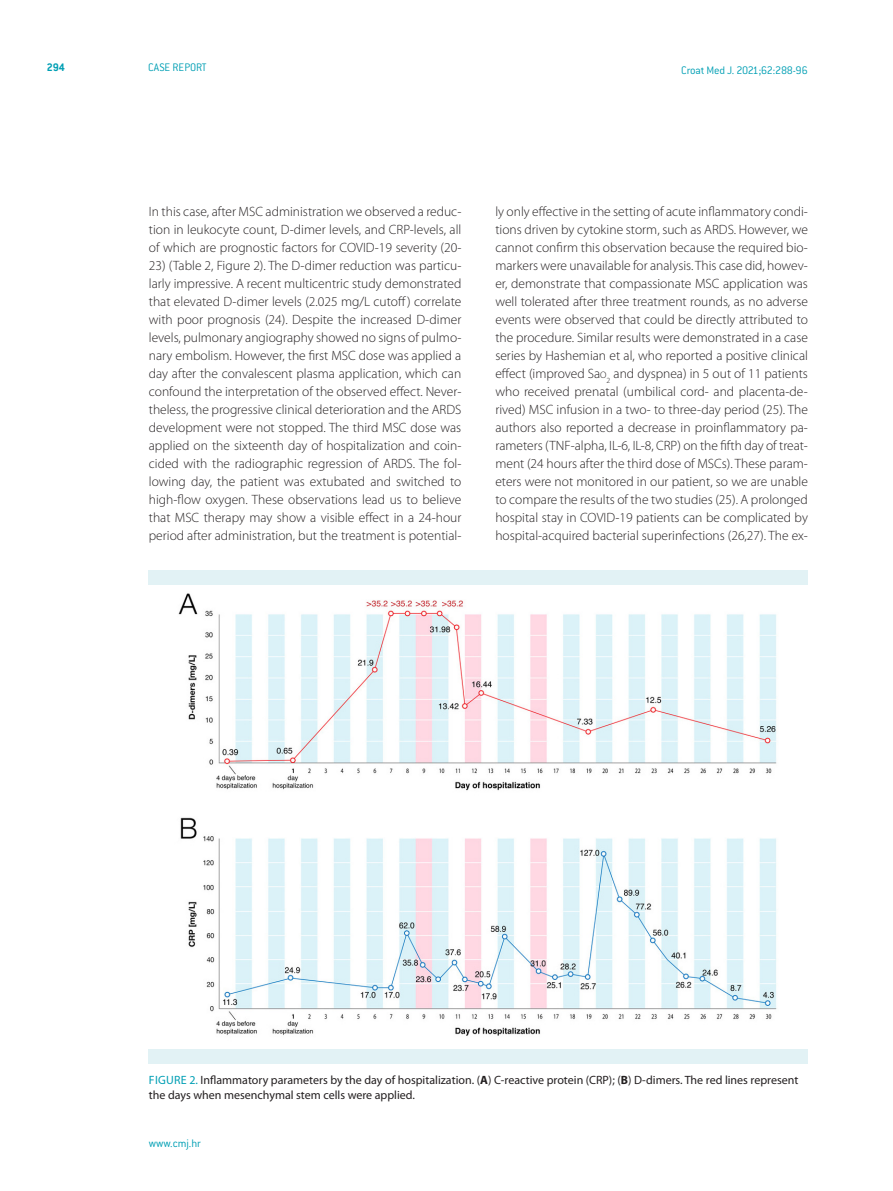
<style>
.page{position:relative;width:893px;height:1191px;background:#fff}
.page>*{position:absolute;margin:0;border:0;box-sizing:border-box;transform-origin:0 0}
.CMJ_-__body{font:300 13.5px/18px "Myriad Pro";color:#231f20;text-align:justify}
.CMJ_-_table_title_he{font:12px/15px "Myriad Pro";color:#231f20}
.t1{font:300 12px "ITC Conduit LTCE";letter-spacing:-.01em;color:#009fb4}
.t2{font:700 12px "ITC Conduit LTCE";color:#009fb4}
.s1{font-size:9.45px}
.s2{color:#009fb4}
.s3{font-weight:700}
</style>
<div class="page">
<img style="left:178px;top:593px;width:599px;height:443px">
<div style="left:149px;top:1048px;width:659px;height:15px;background:#e2f2f5"></div>
<div style="left:149px;top:570px;width:659px;height:15px;background:#e2f2f5"></div>
<p class="t2" style="left:47px;top:60px;width:19px">294</p>
<p class="t1" style="left:148px;top:61px;width:60px">CASE REPORT</p>
<p class="t1" style="left:681px;top:63px;width:128px">Croat Med J. 2021;62:288-96</p>
<p class="CMJ_-__body" style="left:149px;top:202px;width:314px">In this case, after MSC administration we observed a reduc&shy;tion in leukocyte count, D-dimer levels, and CRP-levels, all of which are prognostic factors for COVID-19 severity (20-</p>
<p class="CMJ_-__body" style="left:149px;top:256px;width:314px">23) (Table 2, Figure 2). The D-dimer reduction was particu&shy;larly impressive. A recent multicentric study demonstrated that elevated D-dimer levels (2.025 mg/L cutoff) correlate with poor prognosis (24). Despite the increased D-dimer levels, pulmonary angiography showed no signs of pulmo&shy;nary embolism. However, the first MSC dose was applied a day after the convalescent plasma application, which can confound the interpretation of the observed effect. Never&shy;theless, the progressive clinical deterioration and the ARDS development were not stopped. The third MSC dose was applied on the sixteenth day of hospitalization and coin&shy;cided with the radiographic regression of ARDS. The fol&shy;lowing day, the patient was extubated and switched to high-flow oxygen. These observations lead us to believe that MSC therapy may show a visible effect in a 24-hour period after administration, but the treatment is potential-</p>
<p class="CMJ_-__body" style="left:495px;top:202px;width:314px">ly only effective in the setting of acute inflammatory condi&shy;tions driven by cytokine storm, such as ARDS. However, we cannot confirm this observation because the required bio&shy;markers were unavailable for analysis. This case did, howev&shy;er, demonstrate that compassionate MSC application was well tolerated after three treatment rounds, as no adverse events were observed that could be directly attributed to the procedure. Similar results were demonstrated in a case series by Hashemian et al, who reported a positive clinical effect (improved Sa<span class="s1">o</span><sub>2</sub> and dyspnea) in 5 out of 11 patients who received prenatal (umbilical cord- and placenta-de&shy;rived) MSC infusion in a two- to three-day period (25). The authors also reported a decrease in proinflammatory pa&shy;rameters (TNF-alpha, IL-6, IL-8, CRP) on the fifth day of treat&shy;ment (24 hours after the third dose of MSCs). These param&shy;eters were not monitored in our patient, so we are unable to compare the results of the two studies (25). A prolonged hospital stay in COVID-19 patients can be complicated by hospital-acquired bacterial superinfections (26,27). The ex-</p>
<p class="CMJ_-_table_title_he" style="left:149px;top:1072px;width:651px"><span class="s2">Fig ure 2.</span> Inflammatory parameters by the day of hospitalization. (<span class="s3">A</span>) C-reactive protein (CRP); (<span class="s3">B</span>) D-dimers. The red lines represent the days when mesenchymal stem cells were applied.</p>
<p class="t1" style="left:149px;top:1136px;width:54px">www.cmj.hr</p>
</div>
